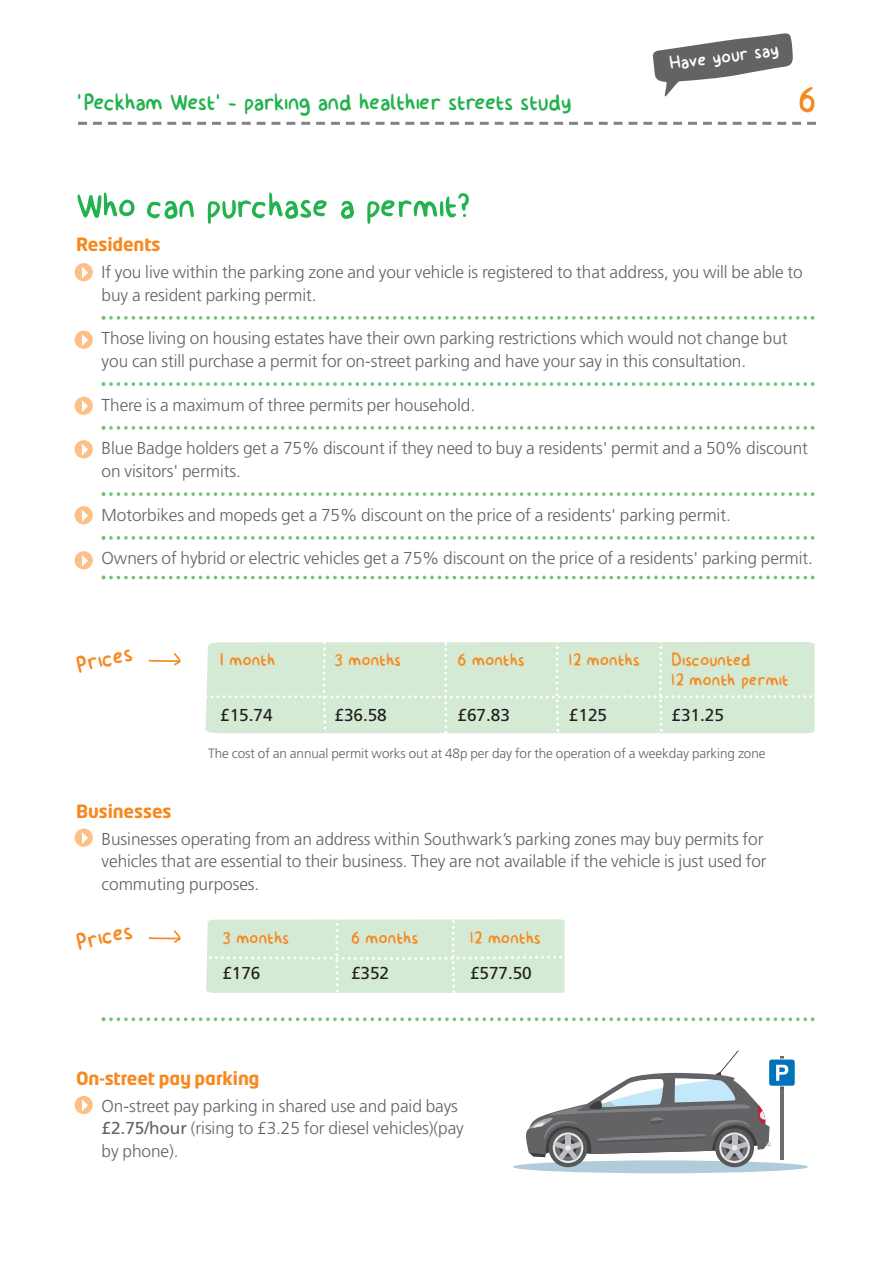
<style>
.page{position:relative;width:893px;height:1263px;background:#fff}
.page>*{position:absolute;margin:0;border:0;box-sizing:border-box;transform-origin:0 0}
.t1{font:55.5px "billy";color:#f6891f}
.t2{font:54px "billy";letter-spacing:-.015em;color:#22b24e}
.t3{font:36px "billy";letter-spacing:-.015em;color:#22b24e}
.t4{font:36px "billy";color:#f6891f}
.t5{font:28.95px "billy";color:#fff}
.t6{font:27px/19.5px "billy";letter-spacing:-.005em;color:#f6891f}
.t7{font:700 18px "Neo Tech";letter-spacing:-.005em;color:#f6891f}
.t8{font:300 17.25px/22.5px "Frutiger";letter-spacing:-.005em;color:#636366}
.t9{font:17.25px "Frutiger";letter-spacing:-.005em;color:#231f20}
.t10{font:300 13.5px "Frutiger";letter-spacing:-.005em;color:#636366}
.s1{font-weight:400}
</style>
<div class="page">
<svg style="left:78px;top:122px;width:738px;height:3px"></svg>
<svg style="left:653px;top:33px;width:140px;height:64px"></svg>
<svg style="left:102px;top:316px;width:712px;height:4px"></svg>
<svg style="left:102px;top:382px;width:712px;height:4px"></svg>
<svg style="left:102px;top:426px;width:712px;height:4px"></svg>
<svg style="left:102px;top:492px;width:712px;height:4px"></svg>
<svg style="left:102px;top:536px;width:712px;height:4px"></svg>
<svg style="left:102px;top:576px;width:712px;height:3px"></svg>
<svg style="left:102px;top:1017px;width:712px;height:4px"></svg>
<svg style="left:148px;top:642px;width:667px;height:92px;background:#d9ecd8"></svg>
<div style="left:206px;top:919px;width:359px;height:74px;background:#d5ead4"></div>
<svg style="left:148px;top:930px;width:33px;height:13px"></svg>
<div style="left:75px;top:263px;width:18px;height:18px;background:#fcc087;border-radius:50%"></div>
<svg style="left:82px;top:266px;width:6px;height:13px"></svg>
<div style="left:75px;top:331px;width:18px;height:18px;background:#fcc087;border-radius:50%"></div>
<svg style="left:82px;top:334px;width:6px;height:12px"></svg>
<div style="left:75px;top:397px;width:18px;height:18px;background:#fcc087;border-radius:50%"></div>
<svg style="left:82px;top:400px;width:6px;height:12px"></svg>
<div style="left:75px;top:440px;width:18px;height:18px;background:#fcc087;border-radius:50%"></div>
<svg style="left:82px;top:444px;width:6px;height:12px"></svg>
<div style="left:75px;top:506px;width:18px;height:18px;background:#fcc087;border-radius:50%"></div>
<svg style="left:82px;top:510px;width:6px;height:12px"></svg>
<div style="left:75px;top:551px;width:18px;height:18px;background:#fcc087;border-radius:50%"></div>
<svg style="left:82px;top:555px;width:6px;height:12px"></svg>
<div style="left:75px;top:828px;width:18px;height:19px;background:#fcc087;border-radius:50%"></div>
<svg style="left:82px;top:832px;width:6px;height:12px"></svg>
<div style="left:75px;top:1096px;width:18px;height:18px;background:#fcc087;border-radius:50%"></div>
<svg style="left:82px;top:1099px;width:6px;height:12px"></svg>
<div style="left:513px;top:1160px;width:295px;height:13px;background:#b0ccda;border-radius:50%"></div>
<div style="left:715px;top:1128px;width:39px;height:39px;background:#57585a;border-radius:50%"></div>
<svg style="left:719px;top:1132px;width:31px;height:31px"></svg>
<div style="left:549px;top:1128px;width:38px;height:39px;background:#57585a;border-radius:50%"></div>
<div style="left:553px;top:1132px;width:30px;height:31px;background:#e7e8e9;border-radius:50%"></div>
<div style="left:769px;top:1059px;width:26px;height:27px;background:#0071bb;border-radius:2px"></div>
<svg style="left:526px;top:1050px;width:262px;height:111px"></svg>
<h3 class="t5" style="left:668px;top:45px;width:112px;rotate:-7deg">Have your say</h3>
<h3 class="t3" style="left:70px;top:79px;width:504px">’Peckham West’- parking and healthier streets study</h3>
<h1 class="t1" style="left:798px;top:65px;width:20px">6</h1>
<h2 class="t2" style="left:76px;top:172px;width:396px">Who can purchase a permit?</h2>
<p class="t7" style="left:76px;top:237px;width:86px">Residents</p>
<p class="t8" style="left:102px;top:262px;width:703px">If you live within the parking zone and your vehicle is registered to that address, you will be able to buy a resident parking permit.</p>
<p class="t8" style="left:102px;top:328px;width:687px">Those living on housing estates have their own parking restrictions which would not change but you can still purchase a permit for on-street parking and have your say in this consultation.</p>
<p class="t8" style="left:102px;top:395px;width:375px">There is a maximum of three permits per household.</p>
<p class="t8" style="left:102px;top:438px;width:708px">Blue Badge holders get a 75% discount if they need to buy a residents' permit and a 50% discount on visitors' permits.</p>
<p class="t8" style="left:102px;top:505px;width:631px">Motorbikes and mopeds get a 75% discount on the price of a residents' parking permit.</p>
<p class="t8" style="left:102px;top:548px;width:713px">Owners of hybrid or electric vehicles get a 75% discount on the price of a residents' parking permit.</p>
<h3 class="t4" style="left:72px;top:643px;width:58px;rotate:-13deg">Prices</h3>
<h3 class="t6" style="left:220px;top:649px;width:57px">I month</h3>
<h3 class="t6" style="left:334px;top:649px;width:69px">3 months</h3>
<h3 class="t6" style="left:458px;top:649px;width:69px">6 months</h3>
<h3 class="t6" style="left:672px;top:649px;width:119px;text-indent:-103px">12 months Discounted<br>12 month permit</h3>
<p class="t9" style="left:220px;top:708px;width:54px">£15.74</p>
<p class="t9" style="left:334px;top:708px;width:54px">£36.58</p>
<p class="t9" style="left:458px;top:708px;width:54px">£67.83</p>
<p class="t9" style="left:569px;top:708px;width:40px">£125</p>
<p class="t9" style="left:672px;top:708px;width:54px">£31.25</p>
<p class="t10" style="left:208px;top:748px;width:559px">The cost of an annual permit works out at 48p per day for the operation of a weekday parking zone</p>
<p class="t7" style="left:76px;top:804px;width:97px">Businesses</p>
<p class="t8" style="left:102px;top:829px;width:667px">Businesses operating from an address within Southwark’s parking zones may buy permits for vehicles that are essential to their business. They are not available if the vehicle is just used for commuting purposes.</p>
<h3 class="t4" style="left:72px;top:921px;width:58px;rotate:-13deg">Prices</h3>
<h3 class="t6" style="left:222px;top:927px;width:69px">3 months</h3>
<h3 class="t6" style="left:351px;top:927px;width:69px">6 months</h3>
<h3 class="t6" style="left:470px;top:927px;width:73px">12 months</h3>
<p class="t9" style="left:222px;top:966px;width:40px">£176</p>
<p class="t9" style="left:351px;top:966px;width:40px">£352</p>
<p class="t9" style="left:470px;top:966px;width:63px">£577.50</p>
<p class="t7" style="left:76px;top:1071px;width:184px">On-street pay parking</p>
<p class="t8" style="left:102px;top:1096px;width:364px">On-street pay parking in shared use and paid bays <span class="s1">£2.75/hour</span> (rising to £3.25 for diesel vehicles)(pay by phone).</p>
</div>
